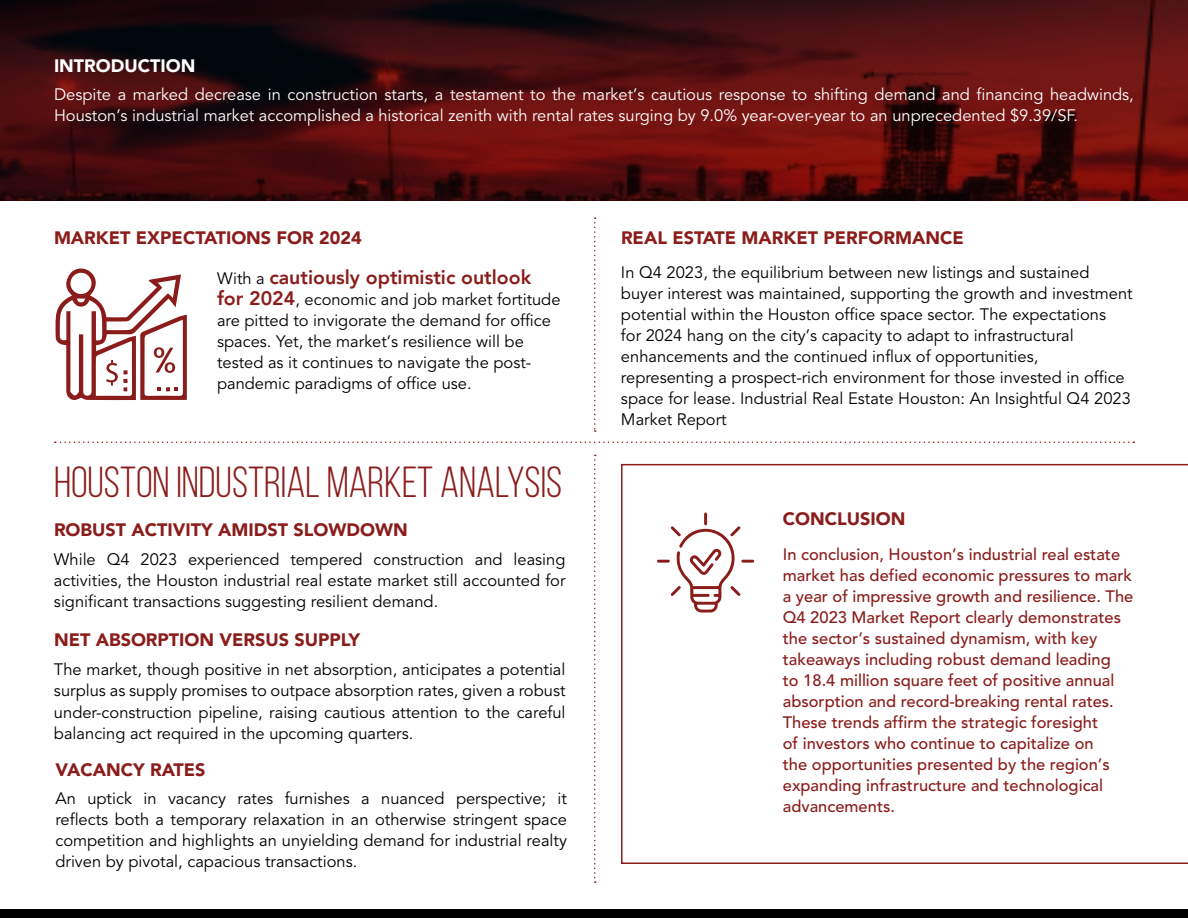
<style>
.page{position:relative;width:1188px;height:918px;background:#fff}
.page>*{position:absolute;margin:0;border:0;box-sizing:border-box;transform-origin:0 0}
.t1{font:43.5px "Bebas Neue";color:#8a1d1b}
.t2{font:800 19.5px "Avenir";color:#8a1d1b}
.t3{font:900 18px "Avenir";color:#8a1d1b}
.t4{font:900 18px "Avenir";color:#fff}
.t5{font:16.5px/21px "Avenir";color:#000;text-align:justify}
.t6{font:500 16.5px/21px "Avenir";color:#8a1d1b}
.t7{font:16.5px/21px "Avenir";color:#fff}
.s1{font-weight:400;font-size:16.5px;color:#000}
.s2{font-weight:800;font-size:19.5px;color:#8a1d1b}
</style>
<div class="page">
<div style="left:0;top:908px;width:1188px;height:10px;background:#000"></div>
<svg style="left:0;top:0;width:1188px;height:201px;background:#480d0e"></svg>
<svg style="left:594px;top:455px;width:2px;height:428px"></svg>
<svg style="left:55px;top:442px;width:1079px;height:1px"></svg>
<svg style="left:621px;top:464px;width:567px;height:400px"></svg>
<svg style="left:657px;top:513px;width:97px;height:100px"></svg>
<svg style="left:594px;top:217px;width:2px;height:215px"></svg>
<svg style="left:55px;top:268px;width:132px;height:133px"></svg>
<p class="t4" style="left:54px;top:50px;width:143px">INTRODUCTION</p>
<p class="t7" style="left:54px;top:84px;width:1081px">Despite a marked decrease in construction starts, a testament to the market’s cautious response to shifting demand and financing headwinds,<br>Houston’s industrial market accomplished a historical zenith with rental rates surging by 9.0% year-over-year to an unprecedented $9.39/SF.</p>
<p class="t3" style="left:54px;top:222px;width:309px">MARKET EXPECTATIONS FOR 2024</p>
<p class="t2" style="left:217px;top:262px;width:316px"><span class="s1">With a</span> cautiously optimistic outlook</p>
<p class="t5" style="left:217px;top:289px;width:345px;text-align:left"><span class="s2">for 2024</span>, economic and job market fortitude are pitted to invigorate the demand for office spaces. Yet, the market’s resilience will be tested as it continues to navigate the post&shy;pandemic paradigms of office use.</p>
<h1 class="t1" style="left:54px;top:458px;width:510px">HOUSTON INDUSTRIAL MARKET ANALYSIS</h1>
<p class="t3" style="left:54px;top:514px;width:355px">ROBUST ACTIVITY AMIDST SLOWDOWN</p>
<p class="t5" style="left:54px;top:549px;width:513px">While Q4 2023 experienced tempered construction and leasing activities, the Houston industrial real estate market still accounted for significant transactions suggesting resilient demand.</p>
<p class="t3" style="left:54px;top:624px;width:308px">NET ABSORPTION VERSUS SUPPLY</p>
<p class="t5" style="left:54px;top:660px;width:513px">The market, though positive in net absorption, anticipates a potential surplus as supply promises to outpace absorption rates, given a robust under-construction pipeline, raising cautious attention to the careful balancing act required in the upcoming quarters.</p>
<p class="t3" style="left:55px;top:754px;width:152px">VACANCY RATES</p>
<p class="t5" style="left:55px;top:788px;width:513px">An uptick in vacancy rates furnishes a nuanced perspective; it reflects both a temporary relaxation in an otherwise stringent space competition and highlights an unyielding demand for industrial realty driven by pivotal, capacious transactions.</p>
<p class="t3" style="left:621px;top:222px;width:344px">REAL ESTATE MARKET PERFORMANCE</p>
<p class="t5" style="left:621px;top:262px;width:513px;text-align:left">In Q4 2023, the equilibrium between new listings and sustained buyer interest was maintained, supporting the growth and investment potential within the Houston office space sector. The expectations<br>for 2024 hang on the city’s capacity to adapt to infrastructural enhancements and the continued influx of opportunities, representing a prospect-rich environment for those invested in office space for lease. Industrial Real Estate Houston: An Insightful Q4 2023<br>Market Report</p>
<p class="t3" style="left:783px;top:503px;width:124px">CONCLUSION</p>
<p class="t6" style="left:783px;top:544px;width:352px">In conclusion, Houston’s industrial real estate market has defied economic pressures to mark a year of impressive growth and resilience. The Q4 2023 Market Report clearly demonstrates the sector’s sustained dynamism, with key takeaways including robust demand leading<br>to 18.4 million square feet of positive annual absorption and record-breaking rental rates.<br>These trends affirm the strategic foresight<br>of investors who continue to capitalize on<br>the opportunities presented by the region’s expanding infrastructure and technological advancements.</p>
</div>
